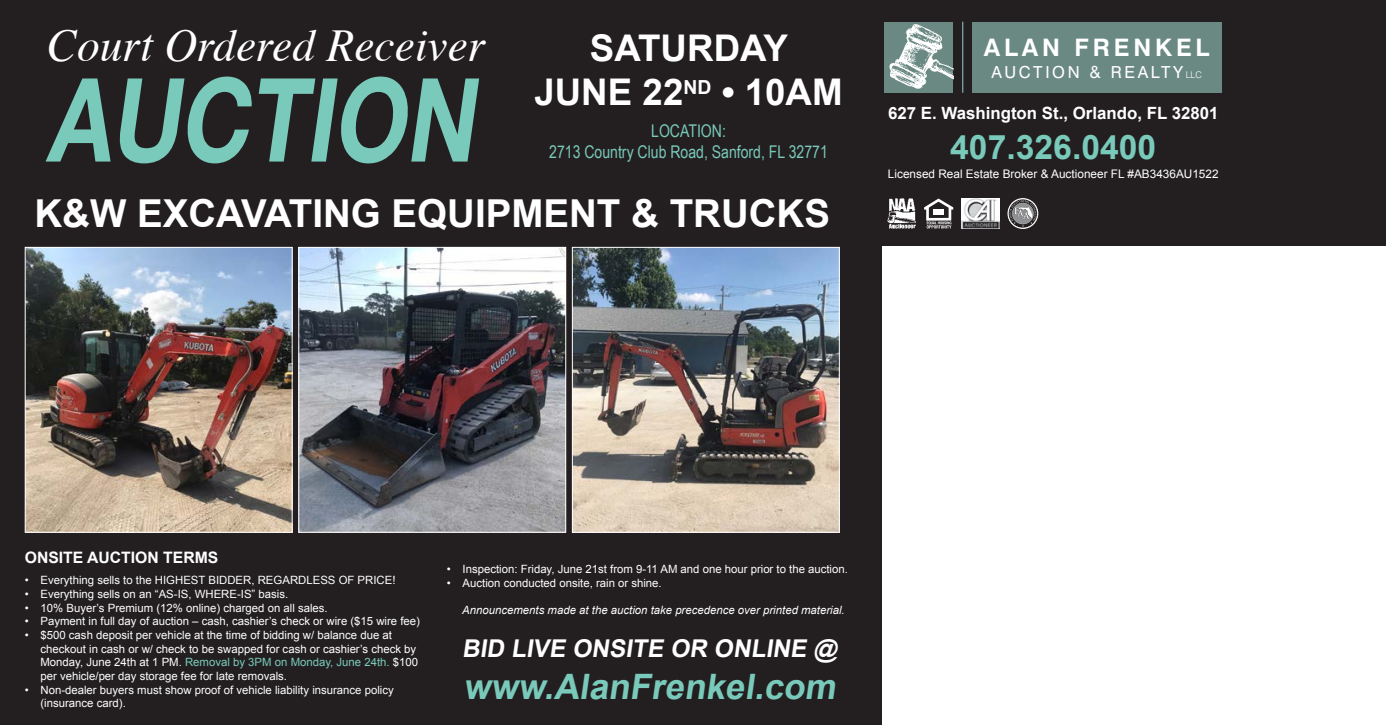
<style>
.page{position:relative;width:1386px;height:725px;background:#fff}
.page>*{position:absolute;margin:0;border:0;box-sizing:border-box;transform-origin:0 0}
.t1{font:700 116.2px "Helvetica Neue";color:#79caba;scale:.8 1}
.t2{font:italic 45.5px "Times";color:#fff}
.t3{font:700 38.5px "Arial";color:#fff}
.t4{font:700 36.75px "Arial";color:#fff}
.t5{font:700 35px "Arial";color:#79caba}
.t6{font:700 33.77px "Arial";color:#79caba}
.t7{font:700 24.5px "Arial";color:#fff}
.t8{font:700 24.15px "Swiss 721 BT";letter-spacing:.16em;color:#fff}
.t9{font:17.5px "Arial Narrow";color:#79caba}
.t10{font:700 16.8px "Arial";color:#fff}
.t11{font:16.62px "Swiss 721 BT";letter-spacing:.16em;color:#fff}
.t12{font:700 15.75px "Arial";color:#fff}
.t13{font:11.72px "Arial";color:#fff}
.t14{font:11.38px/13.7px "Arial";color:#fff}
.t15{font:italic 11.38px "Arial";color:#fff}
.s1{font-weight:300;font-size:9.28px}
.s2{color:#79caba}
</style>
<div class="page">
<div style="left:0;top:0;width:1386px;height:724px;background:#231f20"></div>
<img style="left:962px;top:198px;width:37px;height:30px">
<svg style="left:924px;top:198px;width:29px;height:30px"></svg>
<svg style="left:1008px;top:198px;width:30px;height:30px"></svg>
<div style="left:1008px;top:198px;width:30px;height:31px;border:1px solid #fff;border-radius:50%"></div>
<img style="left:887px;top:198px;width:28px;height:31px">
<div style="left:882px;top:247px;width:504px;height:477px;background:#fff"></div>
<div style="left:972px;top:22px;width:250px;height:71px;background:#6b8983"></div>
<div style="left:885px;top:22px;width:68px;height:71px;background:#6b8983"></div>
<svg style="left:889px;top:24px;width:64px;height:65px"></svg>
<hr style="left:962px;top:22px;width:1px;height:71px;background:#7ca7ae">
<img style="left:27px;top:249px;width:264px;height:281px">
<div style="left:25px;top:247px;width:268px;height:285px;border:1px solid #fff"></div>
<img style="left:300px;top:249px;width:264px;height:281px">
<div style="left:298px;top:247px;width:268px;height:285px;border:1px solid #fff"></div>
<img style="left:574px;top:249px;width:264px;height:281px">
<div style="left:572px;top:247px;width:268px;height:285px;border:1px solid #fff"></div>
<p class="t2" style="left:47px;top:6px;width:440px">Court Ordered Receiver</p>
<p class="t4" style="left:590px;top:27px;width:200px">SATURDAY</p>
<p class="t4" style="left:534px;top:71px;width:310px">JUNE 22<sup>ND</sup> • 10AM</p>
<p class="t9" style="left:651px;top:121px;width:76px">LOCATION:</p>
<p class="t9" style="left:549px;top:142px;width:280px">2713 Country Club Road, Sanford, FL 32771</p>
<p class="t1" style="left:46px;top:29px;width:569px">AUCTION</p>
<p class="t3" style="left:34px;top:191px;width:797px">K&amp;W EXCAVATING EQUIPMENT &amp; TRUCKS</p>
<p class="t8" style="left:984px;top:33px;width:227px">ALAN FRENKEL</p>
<p class="t11" style="left:991px;top:62px;width:212px">AUCTION &amp; REALTY <span class="s1">LLC</span></p>
<p class="t10" style="left:888px;top:103px;width:332px">627 E. Washington St., Orlando, FL 32801</p>
<p class="t6" style="left:950px;top:128px;width:208px">407.326.0400</p>
<p class="t13" style="left:888px;top:167px;width:332px">Licensed Real Estate Broker &amp; Auctioneer FL #AB3436AU1522</p>
<p class="t12" style="left:25px;top:548px;width:195px">ONSITE AUCTION TERMS</p>
<p class="t14" style="left:25px;top:573px;width:372px">• Everything sells to the HIGHEST BIDDER, REGARDLESS OF PRICE!</p>
<p class="t14" style="left:25px;top:587px;width:265px">• Everything sells on an “AS-IS, WHERE-IS” basis.</p>
<p class="t14" style="left:25px;top:600px;width:304px">• 10% Buyer’s Premium (12% online) charged on all sales.</p>
<p class="t14" style="left:25px;top:614px;width:397px">• Payment in full day of auction – cash, cashier’s check or wire ($15 wire fee)</p>
<p class="t14" style="left:41px;top:628px;width:379px;text-indent:-16px">• $500 cash deposit per vehicle at the time of bidding w/ balance due at checkout in cash or w/ check to be swapped for cash or cashier’s check by Monday, June 24th at 1 PM. <span class="s2">Removal by 3PM on Monday, June 24th.</span> $100 per vehicle/per day storage fee for late removals.</p>
<p class="t14" style="left:41px;top:682px;width:355px;text-indent:-16px">• Non-dealer buyers must show proof of vehicle liability insurance policy (insurance card).</p>
<p class="t14" style="left:447px;top:562px;width:403px">• Inspection: Friday, June 21st from 9-11 AM and one hour prior to the auction.</p>
<p class="t14" style="left:447px;top:576px;width:216px">• Auction conducted onsite, rain or shine.</p>
<p class="t15" style="left:462px;top:603px;width:384px">Announcements made at the auction take precedence over printed material.</p>
<p class="t7" style="left:462px;top:634px;width:380px">BID LIVE ONSITE OR ONLINE @</p>
<p class="t5" style="left:464px;top:666px;width:379px">www.AlanFrenkel.com</p>
</div>
